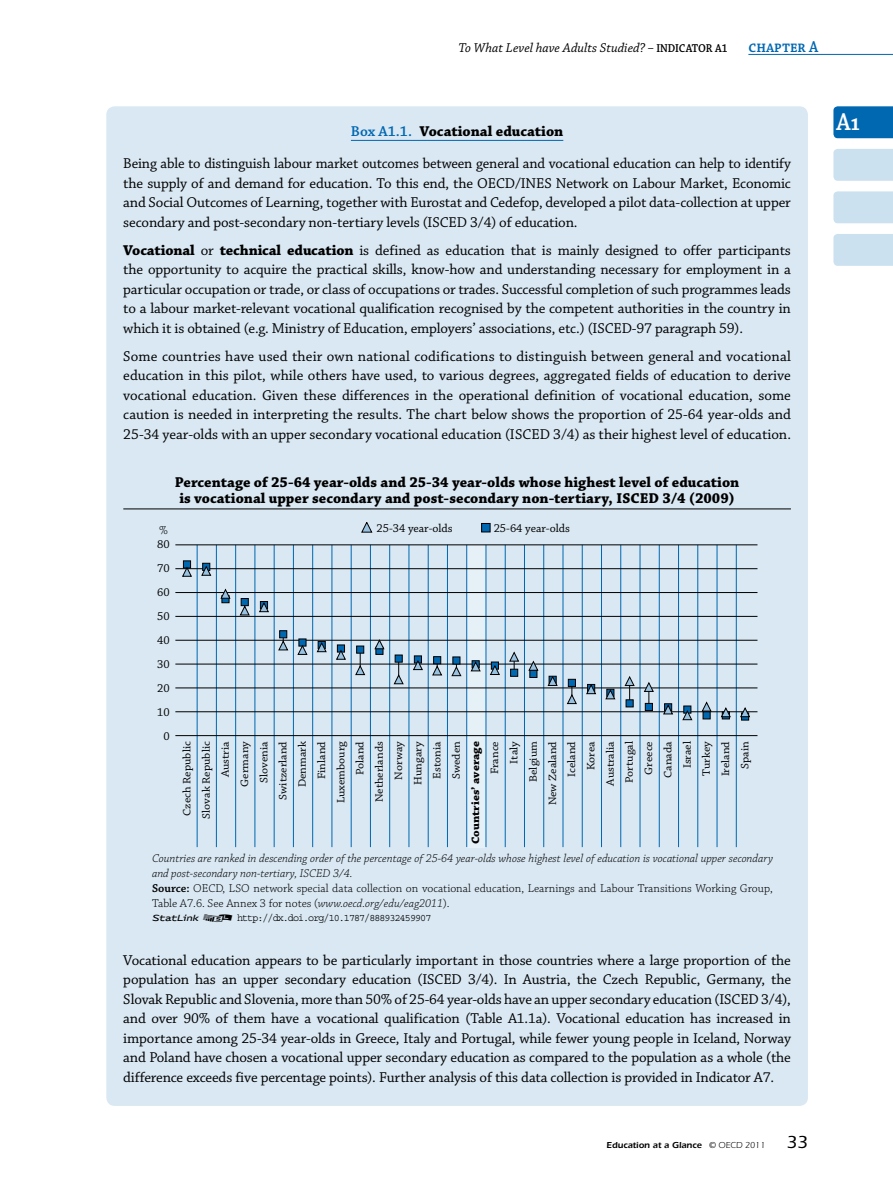
<style>
.page{position:relative;width:893px;height:1191px;background:#fff}
.page>*{position:absolute;margin:0;border:0;box-sizing:border-box;transform-origin:0 0}
.t1{font:600 25.5px "Chaparral Pro";color:#fff;scale:.9 1}
.t2{font:600 16.5px "Chaparral Pro";color:#0067b1;scale:.9 1}
.t3{font:15px/19.5px "Chaparral Pro";letter-spacing:-.01em;color:#000;text-align:justify}
.t4{font:700 15px/16.5px "Chaparral Pro";color:#000}
.t5{font:italic 13.5px "Chaparral Pro";color:#000}
.t6{font:italic 300 12px/15px "Chaparral Pro";color:#000}
.t7{font:12px/24px "Chaparral Pro";color:#000;text-align:center}
.t8{font:600 12px "Chaparral Pro";color:#000;scale:.9 1}
.t9{font:300 12px "Chaparral Pro";color:#000}
.t10{font:11.25px/19.2px "Chaparral Pro";color:#000;text-align:right;scale:1.06 1}
.t11{font:700 11.25px "Chaparral Pro";color:#000;scale:1.06 1}
.t12{font:10.5px "Courier";letter-spacing:-.09em;color:#000;scale:.95 1}
.t13{font:600 9px "Itc Eras";color:#000}
.s1{font-weight:600;font-style:normal;font-size:12px}
.s2{font-weight:600;color:#0067b1}
.s3{font-weight:700}
.s4{font-weight:600;font-style:normal}
.s5{font-style:normal}
.s6{font-family:"Stat Link"}
.s7{font-family:"Stat Link";font-size:12px}
.s8{font-weight:400}
.s9{font-weight:500;font-size:18px}
.s10{font-weight:700;font-size:18px}
</style>
<div class="page">
<div style="left:833px;top:106px;width:60px;height:32px;background:#0067b1"></div>
<hr style="left:748px;top:54px;width:145px;height:1px;background:#0067b1">
<div style="left:833px;top:149px;width:60px;height:32px;background:#cce1ef"></div>
<div style="left:833px;top:191px;width:60px;height:32px;background:#cce1ef"></div>
<div style="left:833px;top:234px;width:60px;height:32px;background:#cce1ef"></div>
<div style="left:106px;top:106px;width:702px;height:1000px;background:#d9e8f3;border-radius:9px"></div>
<hr style="left:351px;top:140px;width:212px;height:1px;background:#0067b1">
<div style="left:467px;top:545px;width:19px;height:302px;background:#e6f0f7"></div>
<hr style="left:197px;top:545px;width:1px;height:302px;background:#0067b1">
<hr style="left:216px;top:545px;width:1px;height:302px;background:#0067b1">
<hr style="left:235px;top:545px;width:1px;height:302px;background:#0067b1">
<hr style="left:255px;top:545px;width:1px;height:302px;background:#0067b1">
<hr style="left:274px;top:545px;width:1px;height:302px;background:#0067b1">
<hr style="left:293px;top:545px;width:1px;height:302px;background:#0067b1">
<hr style="left:312px;top:545px;width:1px;height:302px;background:#0067b1">
<hr style="left:332px;top:545px;width:1px;height:302px;background:#0067b1">
<hr style="left:351px;top:545px;width:1px;height:302px;background:#0067b1">
<hr style="left:370px;top:545px;width:1px;height:302px;background:#0067b1">
<hr style="left:389px;top:545px;width:1px;height:302px;background:#0067b1">
<hr style="left:409px;top:545px;width:1px;height:302px;background:#0067b1">
<hr style="left:428px;top:545px;width:1px;height:302px;background:#0067b1">
<hr style="left:447px;top:545px;width:1px;height:302px;background:#0067b1">
<hr style="left:466px;top:545px;width:1px;height:302px;background:#0067b1">
<hr style="left:486px;top:545px;width:1px;height:302px;background:#0067b1">
<hr style="left:505px;top:545px;width:1px;height:302px;background:#0067b1">
<hr style="left:524px;top:545px;width:1px;height:302px;background:#0067b1">
<hr style="left:543px;top:545px;width:1px;height:302px;background:#0067b1">
<hr style="left:563px;top:545px;width:1px;height:302px;background:#0067b1">
<hr style="left:582px;top:545px;width:1px;height:302px;background:#0067b1">
<hr style="left:601px;top:545px;width:1px;height:302px;background:#0067b1">
<hr style="left:620px;top:545px;width:1px;height:302px;background:#0067b1">
<hr style="left:640px;top:545px;width:1px;height:302px;background:#0067b1">
<hr style="left:659px;top:545px;width:1px;height:302px;background:#0067b1">
<hr style="left:678px;top:545px;width:1px;height:302px;background:#0067b1">
<hr style="left:697px;top:545px;width:1px;height:302px;background:#0067b1">
<hr style="left:717px;top:545px;width:1px;height:302px;background:#0067b1">
<hr style="left:736px;top:545px;width:1px;height:302px;background:#0067b1">
<hr style="left:123px;top:508px;width:668px;height:1px;background:#000">
<hr style="left:175px;top:735px;width:582px;height:1px;background:#000">
<hr style="left:175px;top:544px;width:582px;height:1px;background:#000">
<hr style="left:175px;top:568px;width:582px;height:1px;background:#000">
<hr style="left:175px;top:592px;width:582px;height:1px;background:#000">
<hr style="left:175px;top:616px;width:582px;height:1px;background:#000">
<hr style="left:175px;top:640px;width:582px;height:1px;background:#000">
<hr style="left:175px;top:664px;width:582px;height:1px;background:#000">
<hr style="left:175px;top:687px;width:582px;height:1px;background:#000">
<hr style="left:175px;top:711px;width:582px;height:1px;background:#000">
<div style="left:482px;top:523px;width:8px;height:9px;background:#0067b1"></div>
<div style="left:481px;top:523px;width:9px;height:9px;border:1px solid #000"></div>
<svg style="left:361px;top:522px;width:11px;height:10px"></svg>
<svg style="left:183px;top:560px;width:554px;height:6px"></svg>
<svg style="left:182px;top:566px;width:568px;height:154px"></svg>
<p class="t5" style="left:458px;top:40px;width:217px">To What Level have Adults Studied? – <span class="s1">Indica</span></p>
<p class="t8" style="left:692px;top:41px;width:41px">to r A1</p>
<p class="t2" style="left:748px;top:37px;width:79px">chapter A</p>
<p class="t3" style="left:123px;top:116px;width:669px;line-height:32.2px;text-align:center"><span class="s2">Box A1.1.</span> <span class="s3">Vocational education<br></span>Being able to distinguish labour market outcomes between general and vocational education can help to identify</p>
<p class="t3" style="left:123px;top:174px;width:669px">the supply of and demand for education. To this end, the OECD/INES Network on Labour Market, Economic and Social Outcomes of Learning, together with Eurostat and Cedefop, developed a pilot data-collection at upper secondary and post-secondary non-tertiary levels (ISCED 3/4) of education.</p>
<p class="t3" style="left:123px;top:241px;width:669px"><span class="s3">Vocational</span> or <span class="s3">technical education</span> is defined as education that is mainly designed to offer participants the opportunity to acquire the practical skills, know-how and understanding necessary for employment in a particular occupation or trade, or class of occupations or trades. Successful completion of such programmes leads to a labour market-relevant vocational qualification recognised by the competent authorities in the country in which it is obtained (e.g. Ministry of Education, employers’ associations, etc.) (ISCED-97 paragraph 59).</p>
<p class="t3" style="left:123px;top:347px;width:669px">Some countries have used their own national codifications to distinguish between general and vocational education in this pilot, while others have used, to various degrees, aggregated fields of education to derive vocational education. Given these differences in the operational definition of vocational education, some caution is needed in interpreting the results. The chart below shows the proportion of 25-64 year-olds and 25-34 year-olds with an upper secondary vocational education (ISCED 3/4) as their highest level of education.</p>
<p class="t9" style="left:159px;top:523px;width:10px">%</p>
<p class="t4" style="left:175px;top:474px;width:566px">Percentage of 25-64 year-olds and 25-34 year-olds whose highest level of education is vocational upper secondary and post-secondary non-tertiary, ISCED 3/4 (2009)</p>
<p class="t7" style="left:376px;top:517px;width:78px">25-34 year-olds</p>
<p class="t7" style="left:494px;top:517px;width:78px">25-64 year-olds</p>
<p class="t7" style="left:157px;top:532px;width:14px">80<br>70<br>60<br>50<br>40<br>30<br>20<br>10<br>0</p>
<p class="t10" style="left:178px;top:818px;width:74px;rotate:-90deg">Czech Republic<br>Slovak Republic<br>Austria<br>Germany<br>Slovenia<br>Switzerland<br>Denmark<br>Finland<br>Luxembourg<br>Poland<br>Netherlands<br>Norway<br>Hungary<br>Estonia<br>Sweden</p>
<p class="t11" style="left:469px;top:843px;width:98px;rotate:-90deg">Countries’ average</p>
<p class="t10" style="left:486px;top:805px;width:62px;rotate:-90deg">France<br>Italy<br>Belgium<br>New Zealand<br>Iceland<br>Korea<br>Australia<br>Portugal<br>Greece<br>Canada<br>Israel<br>Turkey<br>Ireland<br>Spain</p>
<p class="t6" style="left:152px;top:851px;width:622px">Countries are ranked in descending order of the percentage of 25-64 year-olds whose highest level of education is vocational upper secondary and post-secondary non-tertiary, ISCED 3/4.<br><span class="s4">Source:</span> <span class="s5">OECD, LSO network special data collection on vocational education, Learnings and Labour Transitions Working Group, Table A7.6. See Annex 3 for notes (</span>www.oecd.org/edu/eag2011<span class="s5">).</span></p>
<p class="t12" style="left:152px;top:912px;width:296px"><span class="s6">1</span> <span class="s7">2</span> http://dx.doi.org/10.1787/888932459907</p>
<p class="t3" style="left:123px;top:950px;width:669px">Vocational education appears to be particularly important in those countries where a large proportion of the population has an upper secondary education (ISCED 3/4). In Austria, the Czech Republic, Germany, the Slovak Republic and Slovenia, more than 50% of 25-64 year-olds have an upper secondary education (ISCED 3/4), and over 90% of them have a vocational qualification (Table A1.1a). Vocational education has increased in importance among 25-34 year-olds in Greece, Italy and Portugal, while fewer young people in Iceland, Norway and Poland have chosen a vocational upper secondary education as compared to the population as a whole (the difference exceeds five percentage points). Further analysis of this data collection is provided in Indicator A7.</p>
<p class="t13" style="left:606px;top:1140px;width:203px">Education at a Glance <span class="s8">© OECD 2011</span> <span class="s9">33</span></p>
<h1 class="t1" style="left:836px;top:107px;width:27px">A<span class="s10">1</span></h1>
</div>
